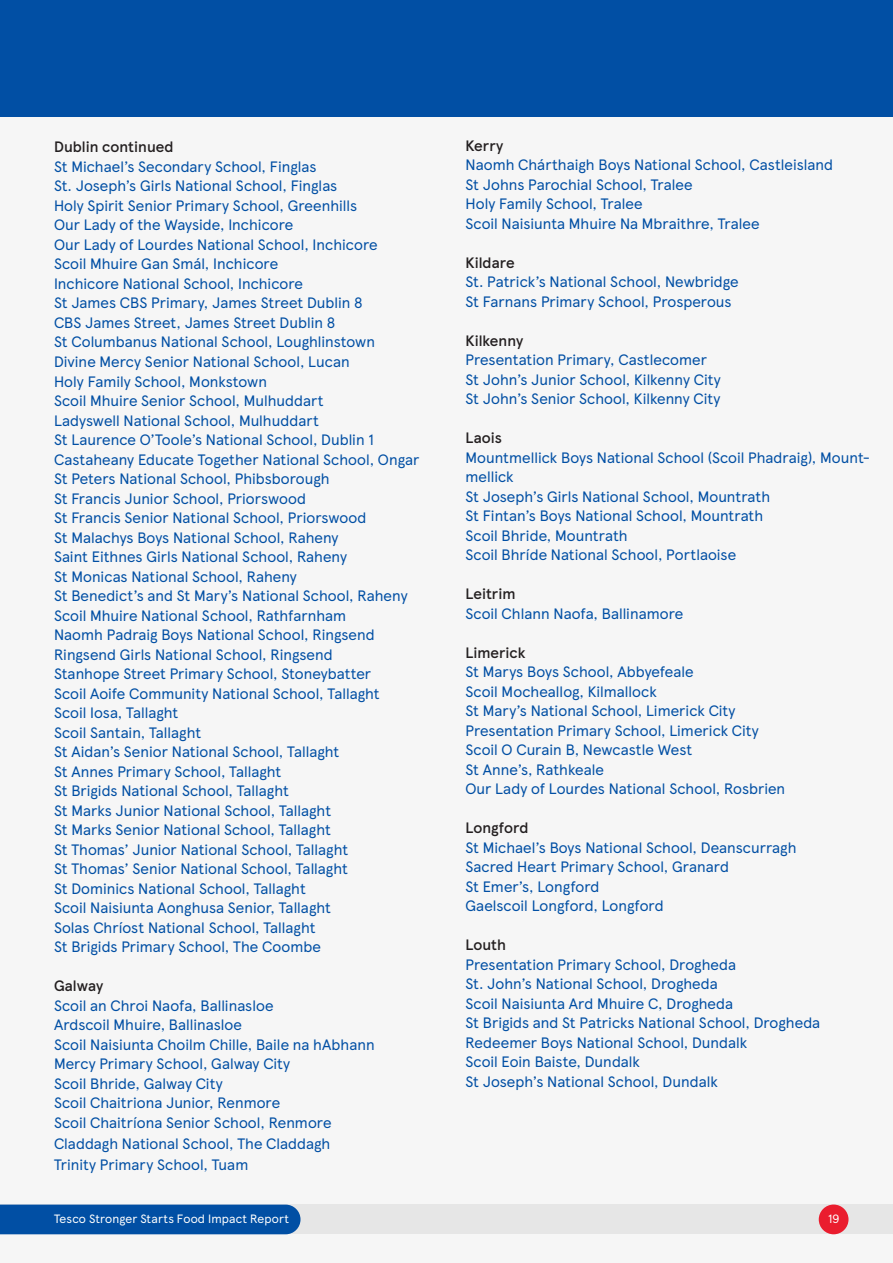
<style>
.page{position:relative;width:893px;height:1263px;background:#f6f6f6}
.page>*{position:absolute;margin:0;border:0;box-sizing:border-box;transform-origin:0 0}
.Heading_Body_Text{font:15px/19.5px "TESCO Modern";letter-spacing:.005em;color:#014fa4}
.Heading_Body_Text-2{font:500 15px "TESCO Modern";letter-spacing:.005em;color:#231f20}
.t1{font:12px "TESCO Modern";letter-spacing:.015em;color:#fff}
</style>
<div class="page">
<div style="left:0;top:1204px;width:893px;height:30px;background:#e6e6e6"></div>
<div style="left:819px;top:1204px;width:29px;height:30px;background:#ea1d2e;border-radius:50%"></div>
<div style="left:0;top:1204px;width:300px;height:30px;background:#014fa4"></div>
<div style="left:0;top:0;width:893px;height:117px;background:#014fa4"></div>
<p class="Heading_Body_Text-2" style="left:54px;top:136px;width:121px">Dublin continued</p>
<p class="Heading_Body_Text" style="left:54px;top:156px;width:264px">St Michael’s Secondary School, Finglas</p>
<p class="Heading_Body_Text" style="left:54px;top:175px;width:285px">St. Joseph’s Girls National School, Finglas</p>
<p class="Heading_Body_Text" style="left:54px;top:195px;width:305px">Holy Spirit Senior Primary School, Greenhills</p>
<p class="Heading_Body_Text" style="left:54px;top:214px;width:241px">Our Lady of the Wayside, Inchicore</p>
<p class="Heading_Body_Text" style="left:54px;top:234px;width:325px">Our Lady of Lourdes National School, Inchicore</p>
<p class="Heading_Body_Text" style="left:54px;top:253px;width:226px">Scoil Mhuire Gan Smál, Inchicore</p>
<p class="Heading_Body_Text" style="left:54px;top:273px;width:251px">Inchicore National School, Inchicore</p>
<p class="Heading_Body_Text" style="left:54px;top:292px;width:310px">St James CBS Primary, James Street Dublin 8</p>
<p class="Heading_Body_Text" style="left:54px;top:312px;width:283px">CBS James Street, James Street Dublin 8</p>
<p class="Heading_Body_Text" style="left:54px;top:331px;width:322px">St Columbanus National School, Loughlinstown</p>
<p class="Heading_Body_Text" style="left:54px;top:351px;width:297px">Divine Mercy Senior National School, Lucan</p>
<p class="Heading_Body_Text" style="left:54px;top:370px;width:215px">Holy Family School, Monkstown</p>
<p class="Heading_Body_Text" style="left:54px;top:390px;width:271px">Scoil Mhuire Senior School, Mulhuddart</p>
<p class="Heading_Body_Text" style="left:54px;top:409px;width:266px">Ladyswell National School, Mulhuddart</p>
<p class="Heading_Body_Text" style="left:54px;top:429px;width:321px">St Laurence O’Toole’s National School, Dublin 1</p>
<p class="Heading_Body_Text" style="left:54px;top:448px;width:367px">Castaheany Educate Together National School, Ongar</p>
<p class="Heading_Body_Text" style="left:54px;top:468px;width:277px">St Peters National School, Phibsborough</p>
<p class="Heading_Body_Text" style="left:54px;top:487px;width:253px">St Francis Junior School, Priorswood</p>
<p class="Heading_Body_Text" style="left:54px;top:507px;width:314px">St Francis Senior National School, Priorswood</p>
<p class="Heading_Body_Text" style="left:54px;top:526px;width:286px">St Malachys Boys National School, Raheny</p>
<p class="Heading_Body_Text" style="left:54px;top:546px;width:295px">Saint Eithnes Girls National School, Raheny</p>
<p class="Heading_Body_Text" style="left:54px;top:565px;width:244px">St Monicas National School, Raheny</p>
<p class="Heading_Body_Text" style="left:54px;top:585px;width:355px">St Benedict’s and St Mary’s National School, Raheny</p>
<p class="Heading_Body_Text" style="left:54px;top:604px;width:294px">Scoil Mhuire National School, Rathfarnham</p>
<p class="Heading_Body_Text" style="left:54px;top:624px;width:322px">Naomh Padraig Boys National School, Ringsend</p>
<p class="Heading_Body_Text" style="left:54px;top:643px;width:280px">Ringsend Girls National School, Ringsend</p>
<p class="Heading_Body_Text" style="left:54px;top:663px;width:319px">Stanhope Street Primary School, Stoneybatter</p>
<p class="Heading_Body_Text" style="left:54px;top:682px;width:327px">Scoil Aoife Community National School, Tallaght</p>
<p class="Heading_Body_Text" style="left:54px;top:702px;width:126px">Scoil Iosa, Tallaght</p>
<p class="Heading_Body_Text" style="left:54px;top:721px;width:149px">Scoil Santain, Tallaght</p>
<p class="Heading_Body_Text" style="left:54px;top:741px;width:287px">St Aidan’s Senior National School, Tallaght</p>
<p class="Heading_Body_Text" style="left:54px;top:760px;width:229px">St Annes Primary School, Tallaght</p>
<p class="Heading_Body_Text" style="left:54px;top:780px;width:236px">St Brigids National School, Tallaght</p>
<p class="Heading_Body_Text" style="left:54px;top:799px;width:279px">St Marks Junior National School, Tallaght</p>
<p class="Heading_Body_Text" style="left:54px;top:819px;width:278px">St Marks Senior National School, Tallaght</p>
<p class="Heading_Body_Text" style="left:54px;top:838px;width:296px">St Thomas’ Junior National School, Tallaght</p>
<p class="Heading_Body_Text" style="left:54px;top:858px;width:295px">St Thomas’ Senior National School, Tallaght</p>
<p class="Heading_Body_Text" style="left:54px;top:877px;width:253px">St Dominics National School, Tallaght</p>
<p class="Heading_Body_Text" style="left:54px;top:897px;width:278px">Scoil Naisiunta Aonghusa Senior, Tallaght</p>
<p class="Heading_Body_Text" style="left:54px;top:916px;width:263px">Solas Chríost National School, Tallaght</p>
<p class="Heading_Body_Text" style="left:54px;top:936px;width:268px">St Brigids Primary School, The Coombe</p>
<p class="Heading_Body_Text-2" style="left:54px;top:974px;width:51px">Galway</p>
<p class="Heading_Body_Text" style="left:54px;top:994px;width:221px">Scoil an Chroi Naofa, Ballinasloe</p>
<p class="Heading_Body_Text" style="left:54px;top:1014px;width:189px">Ardscoil Mhuire, Ballinasloe</p>
<p class="Heading_Body_Text" style="left:54px;top:1033px;width:322px">Scoil Naisiunta Choilm Chille, Baile na hAbhann</p>
<p class="Heading_Body_Text" style="left:54px;top:1053px;width:238px">Mercy Primary School, Galway City</p>
<p class="Heading_Body_Text" style="left:54px;top:1072px;width:170px">Scoil Bhride, Galway City</p>
<p class="Heading_Body_Text" style="left:54px;top:1092px;width:228px">Scoil Chaitriona Junior, Renmore</p>
<p class="Heading_Body_Text" style="left:54px;top:1111px;width:279px">Scoil Chaitríona Senior School, Renmore</p>
<p class="Heading_Body_Text" style="left:54px;top:1132px;width:278px">Claddagh National School, The Claddagh</p>
<p class="Heading_Body_Text" style="left:54px;top:1153px;width:196px">Trinity Primary School, Tuam</p>
<p class="Heading_Body_Text-2" style="left:465px;top:134px;width:39px">Kerry</p>
<p class="Heading_Body_Text" style="left:465px;top:154px;width:369px">Naomh Chárthaigh Boys National School, Castleisland</p>
<p class="Heading_Body_Text" style="left:465px;top:174px;width:229px">St Johns Parochial School, Tralee</p>
<p class="Heading_Body_Text" style="left:465px;top:193px;width:179px">Holy Family School, Tralee</p>
<p class="Heading_Body_Text" style="left:465px;top:213px;width:296px">Scoil Naisiunta Mhuire Na Mbraithre, Tralee</p>
<p class="Heading_Body_Text-2" style="left:465px;top:251px;width:51px">Kildare</p>
<p class="Heading_Body_Text" style="left:465px;top:271px;width:275px">St. Patrick’s National School, Newbridge</p>
<p class="Heading_Body_Text" style="left:465px;top:291px;width:268px">St Farnans Primary School, Prosperous</p>
<p class="Heading_Body_Text-2" style="left:465px;top:329px;width:59px">Kilkenny</p>
<p class="Heading_Body_Text" style="left:465px;top:349px;width:243px">Presentation Primary, Castlecomer</p>
<p class="Heading_Body_Text" style="left:465px;top:369px;width:257px">St John’s Junior School, Kilkenny City</p>
<p class="Heading_Body_Text" style="left:465px;top:388px;width:256px">St John’s Senior School, Kilkenny City</p>
<p class="Heading_Body_Text-2" style="left:465px;top:426px;width:38px">Laois</p>
<p class="Heading_Body_Text" style="left:465px;top:447px;width:406px">Mountmellick Boys National School (Scoil Phadraig), Mount&shy;mellick</p>
<p class="Heading_Body_Text" style="left:465px;top:486px;width:306px">St Joseph’s Girls National School, Mountrath</p>
<p class="Heading_Body_Text" style="left:465px;top:505px;width:299px">St Fintan’s Boys National School, Mountrath</p>
<p class="Heading_Body_Text" style="left:465px;top:525px;width:164px">Scoil Bhride, Mountrath</p>
<p class="Heading_Body_Text" style="left:465px;top:544px;width:272px">Scoil Bhríde National School, Portlaoise</p>
<p class="Heading_Body_Text-2" style="left:465px;top:582px;width:52px">Leitrim</p>
<p class="Heading_Body_Text" style="left:465px;top:603px;width:219px">Scoil Chlann Naofa, Ballinamore</p>
<p class="Heading_Body_Text-2" style="left:465px;top:641px;width:62px">Limerick</p>
<p class="Heading_Body_Text" style="left:465px;top:661px;width:230px">St Marys Boys School, Abbyefeale</p>
<p class="Heading_Body_Text" style="left:465px;top:681px;width:193px">Scoil Mocheallog, Kilmallock</p>
<p class="Heading_Body_Text" style="left:465px;top:700px;width:272px">St Mary’s National School, Limerick City</p>
<p class="Heading_Body_Text" style="left:465px;top:720px;width:295px">Presentation Primary School, Limerick City</p>
<p class="Heading_Body_Text" style="left:465px;top:739px;width:228px">Scoil O Curain B, Newcastle West</p>
<p class="Heading_Body_Text" style="left:465px;top:759px;width:140px">St Anne’s, Rathkeale</p>
<p class="Heading_Body_Text" style="left:465px;top:778px;width:321px">Our Lady of Lourdes National School, Rosbrien</p>
<p class="Heading_Body_Text-2" style="left:465px;top:816px;width:64px">Longford</p>
<p class="Heading_Body_Text" style="left:465px;top:837px;width:332px">St Michael’s Boys National School, Deanscurragh</p>
<p class="Heading_Body_Text" style="left:465px;top:856px;width:265px">Sacred Heart Primary School, Granard</p>
<p class="Heading_Body_Text" style="left:465px;top:876px;width:135px">St Emer’s, Longford</p>
<p class="Heading_Body_Text" style="left:465px;top:895px;width:200px">Gaelscoil Longford, Longford</p>
<p class="Heading_Body_Text-2" style="left:465px;top:933px;width:42px">Louth</p>
<p class="Heading_Body_Text" style="left:465px;top:954px;width:272px">Presentation Primary School, Drogheda</p>
<p class="Heading_Body_Text" style="left:465px;top:973px;width:254px">St. John’s National School, Drogheda</p>
<p class="Heading_Body_Text" style="left:465px;top:993px;width:269px">Scoil Naisiunta Ard Mhuire C, Drogheda</p>
<p class="Heading_Body_Text" style="left:465px;top:1012px;width:356px">St Brigids and St Patricks National School, Drogheda</p>
<p class="Heading_Body_Text" style="left:465px;top:1032px;width:283px">Redeemer Boys National School, Dundalk</p>
<p class="Heading_Body_Text" style="left:465px;top:1051px;width:176px">Scoil Eoin Baiste, Dundalk</p>
<p class="Heading_Body_Text" style="left:465px;top:1071px;width:254px">St Joseph’s National School, Dundalk</p>
<p class="t1" style="left:54px;top:1210px;width:237px">Tesco Stronger Starts Food Impact Report</p>
<p class="t1" style="left:828px;top:1210px;width:13px">19</p>
</div>
